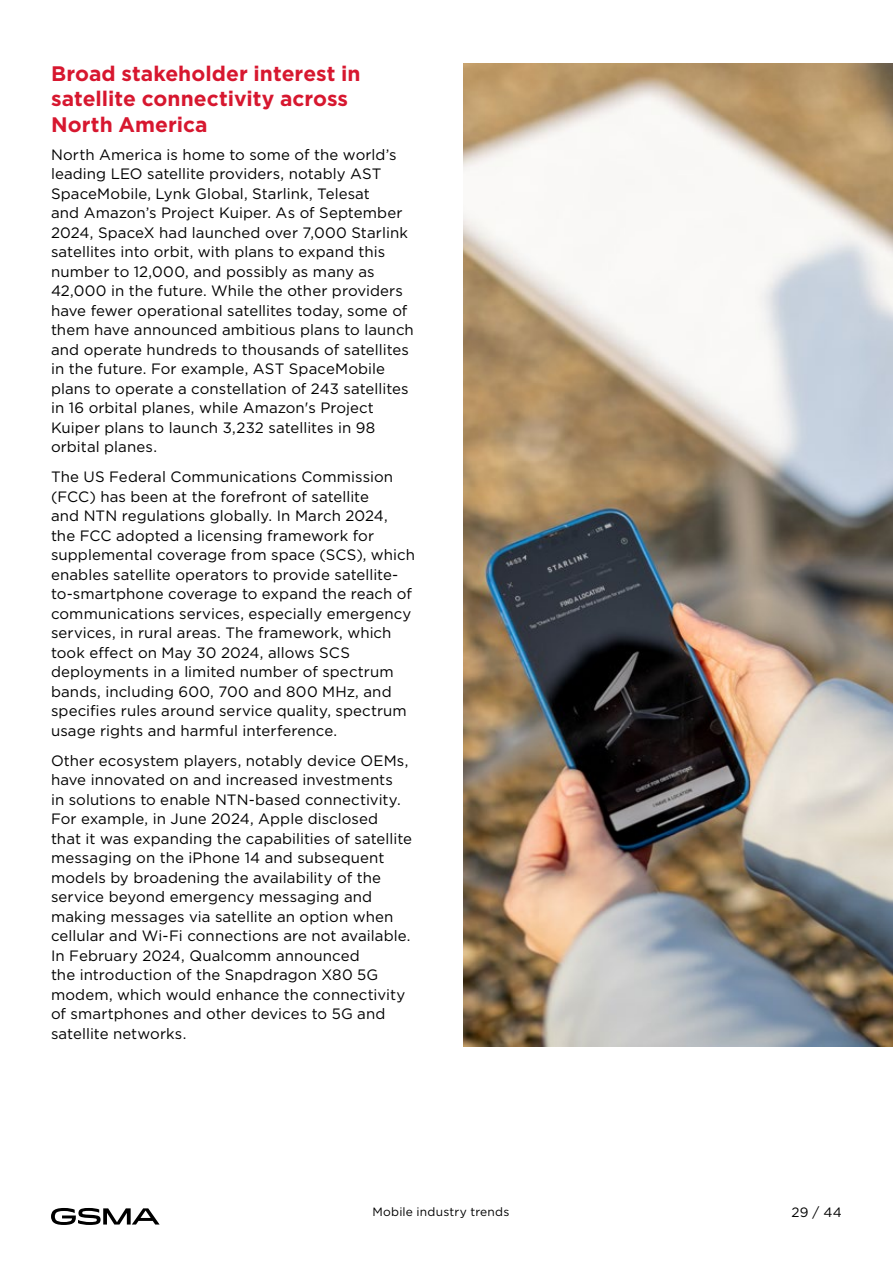
<style>
.page{position:relative;width:893px;height:1263px;background:#fff}
.page>*{position:absolute;margin:0;border:0;box-sizing:border-box;transform-origin:0 0}
.t1{font:700 21px/25.5px "Gotham";color:#d7172f}
.t2{font:15px/19.5px "Gotham";letter-spacing:.005em;color:#000}
.t3{font:13.5px "Gotham";color:#000}
.t4{font:12px "Gotham";letter-spacing:.015em;color:#000}
</style>
<div class="page">
<img style="left:463px;top:64px;width:430px;height:982px">
<svg style="left:51px;top:1208px;width:109px;height:17px"></svg>
<h1 class="t1" style="left:51px;top:60px;width:311px">Broad stakeholder interest in satellite connectivity across<br>North America</h1>
<p class="t2" style="left:51px;top:144px;width:364px">North America is home to some of the world’s leading LEO satellite providers, notably AST SpaceMobile, Lynk Global, Starlink, Telesat<br>and Amazon’s Project Kuiper. As of September 2024, SpaceX had launched over 7,000 Starlink satellites into orbit, with plans to expand this number to 12,000, and possibly as many as 42,000 in the future. While the other providers have fewer operational satellites today, some of them have announced ambitious plans to launch and operate hundreds to thousands of satellites in the future. For example, AST SpaceMobile plans to operate a constellation of 243 satellites in 16 orbital planes, while Amazon's Project Kuiper plans to launch 3,232 satellites in 98 orbital planes.</p>
<p class="t2" style="left:51px;top:467px;width:365px">The US Federal Communications Commission (FCC) has been at the forefront of satellite<br>and NTN regulations globally. In March 2024, the FCC adopted a licensing framework for supplemental coverage from space (SCS), which enables satellite operators to provide satellite&shy;to-smartphone coverage to expand the reach of communications services, especially emergency services, in rural areas. The framework, which took effect on May 30 2024, allows SCS deployments in a limited number of spectrum bands, including 600, 700 and 800 MHz, and specifies rules around service quality, spectrum usage rights and harmful interference.</p>
<p class="t2" style="left:51px;top:750px;width:363px">Other ecosystem players, notably device OEMs, have innovated on and increased investments<br>in solutions to enable NTN-based connectivity.<br>For example, in June 2024, Apple disclosed<br>that it was expanding the capabilities of satellite messaging on the iPhone 14 and subsequent models by broadening the availability of the service beyond emergency messaging and making messages via satellite an option when cellular and Wi-Fi connections are not available.<br>In February 2024, Qualcomm announced<br>the introduction of the Snapdragon X80 5G modem, which would enhance the connectivity of smartphones and other devices to 5G and satellite networks.</p>
<p class="t4" style="left:372px;top:1204px;width:138px">Mobile industry trends</p>
<p class="t3" style="left:791px;top:1204px;width:52px">29 / 44</p>
</div>
